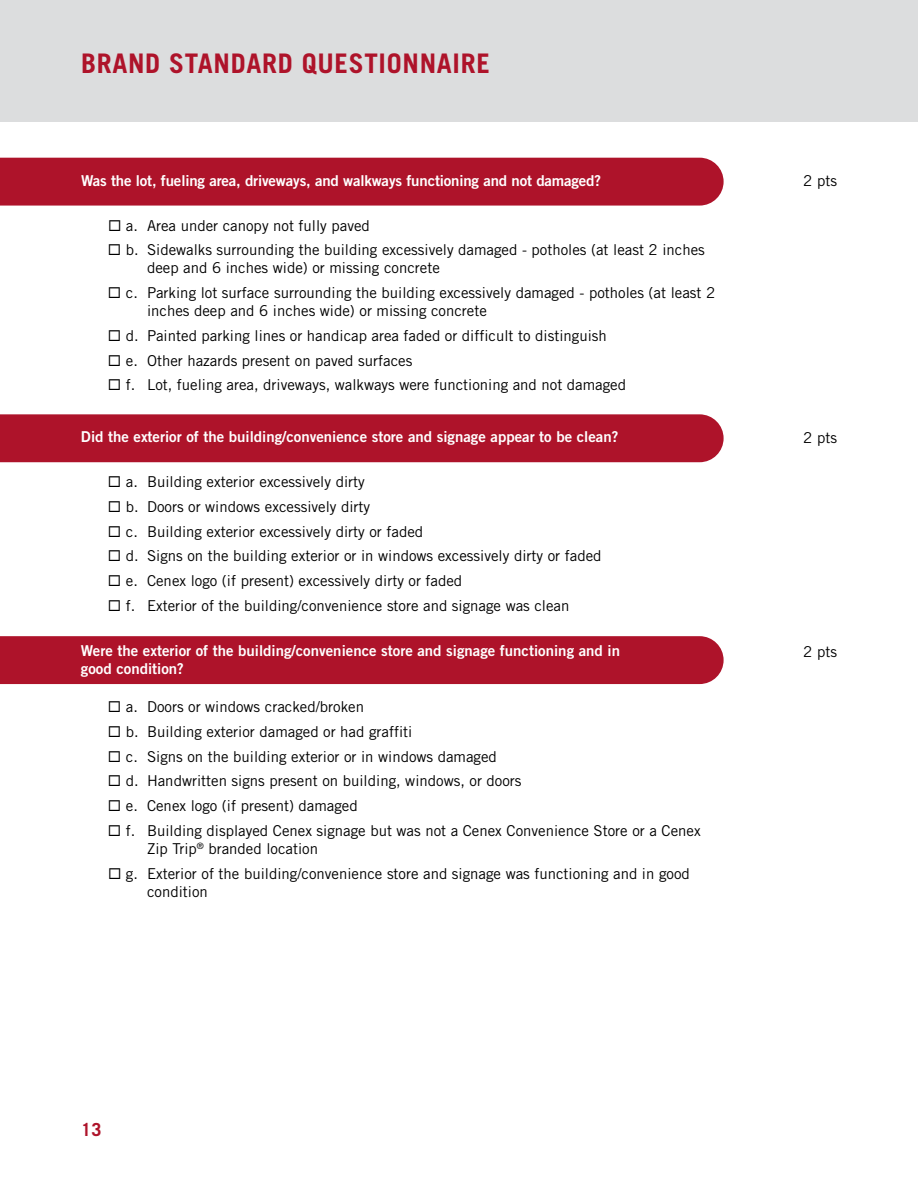
<style>
.page{position:relative;width:918px;height:1188px;background:#fff}
.page>*{position:absolute;margin:0;border:0;box-sizing:border-box;transform-origin:0 0}
.t1{font:700 27px "Trade Gothic LT Std";letter-spacing:.025em;color:#ae132a}
.t2{font:700 18px "Trade Gothic LT Std";color:#ae132a}
.t3{font:15px/18px "Trade Gothic LT Std";color:#000}
.t4{font:15px/18px "Trade Gothic LT Std Bd 2";color:#fff}
</style>
<div class="page">
<div style="left:0;top:636px;width:724px;height:48px;background:#ae132a"></div>
<div style="left:0;top:0;width:918px;height:122px;background:#dcddde"></div>
<div style="left:0;top:414px;width:724px;height:48px;background:#ae132a"></div>
<div style="left:0;top:158px;width:724px;height:48px;background:#ae132a"></div>
<h1 class="t1" style="left:81px;top:47px;width:410px">BRAND STANDARD QUESTIONNAIRE</h1>
<p class="t4" style="left:81px;top:171px;width:522px">Was the lot, fueling area, driveways, and walkways functioning and not damaged?</p>
<p class="t3" style="left:108px;top:216px;width:263px">◻ a. Area under canopy not fully paved</p>
<p class="t3" style="left:147px;top:241px;width:559px;text-indent:-39px">◻ b. Sidewalks surrounding the building excessively damaged - potholes (at least 2 inches deep and 6 inches wide) or missing concrete</p>
<p class="t3" style="left:147px;top:284px;width:570px;text-indent:-39px">◻ c. Parking lot surface surrounding the building excessively damaged - potholes (at least 2 inches deep and 6 inches wide) or missing concrete</p>
<p class="t3" style="left:108px;top:326px;width:500px">◻ d. Painted parking lines or handicap area faded or difficult to distinguish</p>
<p class="t3" style="left:108px;top:351px;width:306px">◻ e. Other hazards present on paved surfaces</p>
<p class="t3" style="left:108px;top:376px;width:520px">◻ f. Lot, fueling area, driveways, walkways were functioning and not damaged</p>
<p class="t4" style="left:81px;top:428px;width:539px">Did the exterior of the building/convenience store and signage appear to be clean?</p>
<p class="t3" style="left:108px;top:473px;width:258px">◻ a. Building exterior excessively dirty</p>
<p class="t3" style="left:108px;top:497px;width:264px">◻ b. Doors or windows excessively dirty</p>
<p class="t3" style="left:108px;top:522px;width:317px">◻ c. Building exterior excessively dirty or faded</p>
<p class="t3" style="left:108px;top:547px;width:495px">◻ d. Signs on the building exterior or in windows excessively dirty or faded</p>
<p class="t3" style="left:108px;top:572px;width:356px">◻ e. Cenex logo (if present) excessively dirty or faded</p>
<p class="t3" style="left:108px;top:596px;width:463px">◻ f. Exterior of the building/convenience store and signage was clean</p>
<p class="t4" style="left:81px;top:641px;width:541px">Were the exterior of the building/convenience store and signage functioning and in good condition?</p>
<p class="t3" style="left:108px;top:698px;width:258px">◻ a. Doors or windows cracked/broken</p>
<p class="t3" style="left:108px;top:722px;width:306px">◻ b. Building exterior damaged or had graffiti</p>
<p class="t3" style="left:108px;top:747px;width:390px">◻ c. Signs on the building exterior or in windows damaged</p>
<p class="t3" style="left:108px;top:772px;width:415px">◻ d. Handwritten signs present on building, windows, or doors</p>
<p class="t3" style="left:108px;top:797px;width:251px">◻ e. Cenex logo (if present) damaged</p>
<p class="t3" style="left:147px;top:821px;width:555px;text-indent:-39px">◻ f. Building displayed Cenex signage but was not a Cenex Convenience Store or a Cenex<br>Zip Trip<sup>®</sup> branded location</p>
<p class="t3" style="left:147px;top:864px;width:544px;text-indent:-39px">◻ g. Exterior of the building/convenience store and signage was functioning and in good condition</p>
<p class="t3" style="left:803px;top:171px;width:35px">2 pts</p>
<p class="t3" style="left:803px;top:428px;width:35px">2 pts</p>
<p class="t3" style="left:803px;top:643px;width:35px">2 pts</p>
<p class="t2" style="left:81px;top:1119px;width:22px">13</p>
</div>
